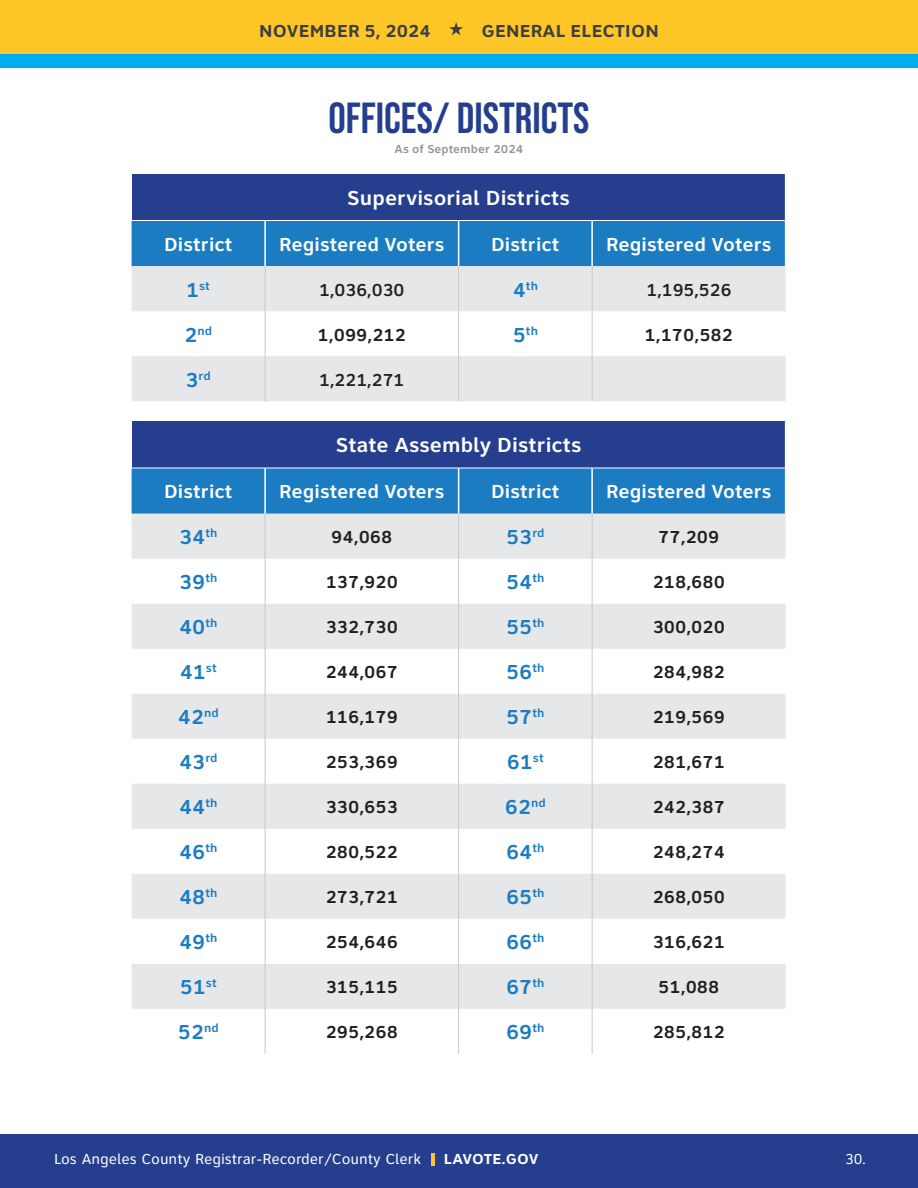
<style>
.page{position:relative;width:918px;height:1188px;background:#fff}
.page>*{position:absolute;margin:0;border:0;box-sizing:border-box;transform-origin:0 0}
.t1{font:43.5px "Bebas Neue";color:#253f8e}
.t2{font:700 21px "Clearview ADA";color:#1c7cc1}
.t3{font:700 21px "Clearview ADA";color:#fff}
.t4{font:700 19.5px "Clearview ADA";color:#fff}
.t5{font:700 18px "Clearview ADA";color:#231f20}
.t6{font:700 18px "Clearview Text";letter-spacing:.015em;color:#3e3e3f}
.t7{font:500 18px "Clearview Text";color:#231f20}
.t8{font:15px "Clearview Text";color:#fff}
.t9{font:700 15px "Clearview Text";color:#fff}
.t10{font:15px "Clearview ADA";color:#fff}
.t11{font:700 12.3px "Clearview ADA";color:#1c7cc1}
.t12{font:700 12px "Clearview ADA";color:#939598}
.s1{font-size:21px}
</style>
<div class="page">
<div style="left:0;top:1134px;width:918px;height:54px;background:#253f8e"></div>
<div style="left:0;top:0;width:918px;height:54px;background:#fec627"></div>
<div style="left:0;top:54px;width:918px;height:14px;background:#00aeef"></div>
<svg style="left:449px;top:22px;width:14px;height:13px"></svg>
<svg style="left:431px;top:1153px;width:3px;height:13px"></svg>
<div style="left:132px;top:174px;width:654px;height:46px;background:#253f8e"></div>
<div style="left:132px;top:221px;width:653px;height:45px;background:#1c7cc1"></div>
<svg style="left:132px;top:266px;width:654px;height:135px;fill:#e6e7e9"></svg>
<hr style="left:785px;top:174px;width:1px;height:46px;background:#fff">
<hr style="left:264px;top:221px;width:2px;height:45px;background:#fff">
<hr style="left:458px;top:221px;width:1px;height:45px;background:#fff">
<hr style="left:591px;top:221px;width:2px;height:45px;background:#fff">
<hr style="left:265px;top:266px;width:1px;height:45px;background:#c7c8ca">
<hr style="left:458px;top:266px;width:1px;height:45px;background:#c7c8ca">
<hr style="left:265px;top:311px;width:1px;height:45px;background:#c7c8ca">
<hr style="left:265px;top:356px;width:1px;height:45px;background:#c7c8ca">
<hr style="left:458px;top:356px;width:1px;height:45px;background:#c7c8ca">
<hr style="left:458px;top:311px;width:1px;height:45px;background:#c7c8ca">
<hr style="left:592px;top:311px;width:1px;height:45px;background:#c7c8ca">
<hr style="left:592px;top:266px;width:1px;height:45px;background:#c7c8ca">
<hr style="left:592px;top:356px;width:1px;height:45px;background:#c7c8ca">
<div style="left:132px;top:421px;width:654px;height:47px;background:#253f8e"></div>
<div style="left:132px;top:469px;width:653px;height:45px;background:#1c7cc1"></div>
<svg style="left:132px;top:514px;width:654px;height:495px;fill:#e6e7e9"></svg>
<svg style="left:132px;top:919px;width:654px;height:45px"></svg>
<hr style="left:785px;top:421px;width:1px;height:47px;background:#fff">
<hr style="left:264px;top:468px;width:2px;height:46px;background:#fff">
<hr style="left:458px;top:468px;width:1px;height:46px;background:#fff">
<hr style="left:591px;top:468px;width:2px;height:46px;background:#fff">
<hr style="left:265px;top:514px;width:1px;height:45px;background:#c7c8ca">
<hr style="left:265px;top:559px;width:1px;height:45px;background:#c7c8ca">
<hr style="left:265px;top:604px;width:1px;height:45px;background:#c7c8ca">
<hr style="left:265px;top:649px;width:1px;height:45px;background:#c7c8ca">
<hr style="left:265px;top:694px;width:1px;height:45px;background:#c7c8ca">
<hr style="left:265px;top:739px;width:1px;height:45px;background:#c7c8ca">
<hr style="left:265px;top:784px;width:1px;height:45px;background:#c7c8ca">
<hr style="left:265px;top:829px;width:1px;height:45px;background:#c7c8ca">
<hr style="left:265px;top:874px;width:1px;height:45px;background:#c7c8ca">
<hr style="left:265px;top:919px;width:1px;height:45px;background:#c7c8ca">
<hr style="left:265px;top:964px;width:1px;height:45px;background:#c7c8ca">
<hr style="left:265px;top:1009px;width:1px;height:45px;background:#c7c8ca">
<hr style="left:458px;top:514px;width:1px;height:45px;background:#c7c8ca">
<hr style="left:592px;top:514px;width:1px;height:45px;background:#c7c8ca">
<hr style="left:458px;top:559px;width:1px;height:45px;background:#c7c8ca">
<hr style="left:592px;top:559px;width:1px;height:45px;background:#c7c8ca">
<hr style="left:458px;top:604px;width:1px;height:45px;background:#c7c8ca">
<hr style="left:592px;top:604px;width:1px;height:45px;background:#c7c8ca">
<hr style="left:458px;top:649px;width:1px;height:45px;background:#c7c8ca">
<hr style="left:592px;top:649px;width:1px;height:45px;background:#c7c8ca">
<hr style="left:458px;top:694px;width:1px;height:45px;background:#c7c8ca">
<hr style="left:592px;top:694px;width:1px;height:45px;background:#c7c8ca">
<hr style="left:458px;top:739px;width:1px;height:45px;background:#c7c8ca">
<hr style="left:592px;top:739px;width:1px;height:45px;background:#c7c8ca">
<hr style="left:458px;top:784px;width:1px;height:45px;background:#c7c8ca">
<hr style="left:592px;top:784px;width:1px;height:45px;background:#c7c8ca">
<hr style="left:458px;top:829px;width:1px;height:45px;background:#c7c8ca">
<hr style="left:592px;top:829px;width:1px;height:45px;background:#c7c8ca">
<hr style="left:458px;top:874px;width:1px;height:45px;background:#c7c8ca">
<hr style="left:592px;top:874px;width:1px;height:45px;background:#c7c8ca">
<hr style="left:458px;top:919px;width:1px;height:45px;background:#c7c8ca">
<hr style="left:592px;top:919px;width:1px;height:45px;background:#c7c8ca">
<hr style="left:458px;top:964px;width:1px;height:45px;background:#c7c8ca">
<hr style="left:592px;top:964px;width:1px;height:45px;background:#c7c8ca">
<hr style="left:458px;top:1009px;width:1px;height:45px;background:#c7c8ca">
<hr style="left:592px;top:1009px;width:1px;height:45px;background:#c7c8ca">
<p class="t6" style="left:259px;top:20px;width:173px">NOVEMBER 5, 2024</p>
<p class="t6" style="left:482px;top:20px;width:179px">GENERAL ELECTION</p>
<p class="t1" style="left:329px;top:93px;width:262px">OFFICES/ DISTRICTS</p>
<p class="t12" style="left:395px;top:141px;width:130px">As of September 2024</p>
<p class="t3" style="left:347px;top:184px;width:224px">Supervisorial Districts</p>
<p class="t4" style="left:164px;top:231px;width:70px">District</p>
<p class="t4" style="left:279px;top:231px;width:167px">Registered Voters</p>
<p class="t4" style="left:491px;top:231px;width:70px">District</p>
<p class="t4" style="left:606px;top:231px;width:167px">Registered Voters</p>
<p class="t11" style="left:186px;top:277px;width:26px"><span class="s1">1</span>st</p>
<p class="t7" style="left:319px;top:279px;width:87px">1,036,030</p>
<p class="t11" style="left:513px;top:277px;width:27px"><span class="s1">4</span>th</p>
<p class="t7" style="left:646px;top:279px;width:87px">1,195,526</p>
<p class="t11" style="left:184px;top:322px;width:29px"><span class="s1">2</span>nd</p>
<p class="t5" style="left:318px;top:322px;width:90px">1,099,212</p>
<p class="t11" style="left:513px;top:322px;width:27px"><span class="s1">5</span>th</p>
<p class="t5" style="left:645px;top:322px;width:90px">1,170,582</p>
<p class="t11" style="left:186px;top:367px;width:27px"><span class="s1">3</span>rd</p>
<p class="t7" style="left:319px;top:369px;width:87px">1,221,271</p>
<p class="t3" style="left:336px;top:431px;width:247px">State Assembly Districts</p>
<p class="t4" style="left:164px;top:479px;width:70px">District</p>
<p class="t4" style="left:279px;top:479px;width:167px">Registered Voters</p>
<p class="t4" style="left:491px;top:479px;width:70px">District</p>
<p class="t4" style="left:606px;top:479px;width:167px">Registered Voters</p>
<p class="t2" style="left:179px;top:523px;width:40px">34<sup>th</sup></p>
<p class="t5" style="left:331px;top:525px;width:63px">94,068</p>
<p class="t2" style="left:506px;top:523px;width:40px">53<sup>rd</sup></p>
<p class="t5" style="left:658px;top:525px;width:63px">77,209</p>
<p class="t2" style="left:179px;top:568px;width:40px">39<sup>th</sup></p>
<p class="t5" style="left:326px;top:570px;width:74px">137,920</p>
<p class="t2" style="left:506px;top:568px;width:40px">54<sup>th</sup></p>
<p class="t5" style="left:653px;top:570px;width:74px">218,680</p>
<p class="t2" style="left:179px;top:613px;width:40px">40<sup>th</sup></p>
<p class="t5" style="left:326px;top:615px;width:74px">332,730</p>
<p class="t2" style="left:506px;top:613px;width:40px">55<sup>th</sup></p>
<p class="t5" style="left:653px;top:615px;width:74px">300,020</p>
<p class="t2" style="left:180px;top:658px;width:39px">41<sup>st</sup></p>
<p class="t5" style="left:326px;top:660px;width:74px">244,067</p>
<p class="t2" style="left:506px;top:658px;width:40px">56<sup>th</sup></p>
<p class="t5" style="left:653px;top:660px;width:74px">284,982</p>
<p class="t2" style="left:178px;top:703px;width:42px">42<sup>nd</sup></p>
<p class="t5" style="left:326px;top:705px;width:74px">116,179</p>
<p class="t2" style="left:506px;top:703px;width:40px">57<sup>th</sup></p>
<p class="t5" style="left:653px;top:705px;width:74px">219,569</p>
<p class="t2" style="left:179px;top:748px;width:40px">43<sup>rd</sup></p>
<p class="t5" style="left:326px;top:750px;width:74px">253,369</p>
<p class="t2" style="left:507px;top:748px;width:39px">61<sup>st</sup></p>
<p class="t5" style="left:653px;top:750px;width:74px">281,671</p>
<p class="t2" style="left:179px;top:793px;width:40px">44<sup>th</sup></p>
<p class="t5" style="left:326px;top:795px;width:74px">330,653</p>
<p class="t2" style="left:505px;top:793px;width:42px">62<sup>nd</sup></p>
<p class="t5" style="left:653px;top:795px;width:74px">242,387</p>
<p class="t2" style="left:179px;top:838px;width:40px">46<sup>th</sup></p>
<p class="t5" style="left:326px;top:840px;width:74px">280,522</p>
<p class="t2" style="left:506px;top:838px;width:40px">64<sup>th</sup></p>
<p class="t5" style="left:653px;top:840px;width:74px">248,274</p>
<p class="t2" style="left:179px;top:883px;width:40px">48<sup>th</sup></p>
<p class="t5" style="left:326px;top:885px;width:74px">273,721</p>
<p class="t2" style="left:506px;top:883px;width:40px">65<sup>th</sup></p>
<p class="t5" style="left:653px;top:885px;width:74px">268,050</p>
<p class="t2" style="left:179px;top:928px;width:40px">49<sup>th</sup></p>
<p class="t5" style="left:326px;top:930px;width:74px">254,646</p>
<p class="t2" style="left:506px;top:928px;width:40px">66<sup>th</sup></p>
<p class="t5" style="left:653px;top:930px;width:74px">316,621</p>
<p class="t2" style="left:180px;top:973px;width:39px">51<sup>st</sup></p>
<p class="t5" style="left:326px;top:975px;width:74px">315,115</p>
<p class="t2" style="left:506px;top:973px;width:40px">67<sup>th</sup></p>
<p class="t5" style="left:658px;top:975px;width:63px">51,088</p>
<p class="t2" style="left:178px;top:1018px;width:42px">52<sup>nd</sup></p>
<p class="t5" style="left:326px;top:1020px;width:74px">295,268</p>
<p class="t2" style="left:506px;top:1018px;width:40px">69<sup>th</sup></p>
<p class="t5" style="left:653px;top:1020px;width:74px">285,812</p>
<p class="t8" style="left:54px;top:1151px;width:369px">Los Angeles County Registrar-Recorder/County Clerk</p>
<p class="t9" style="left:444px;top:1151px;width:96px">LAVOTE.GOV</p>
<p class="t10" style="left:845px;top:1150px;width:22px">30.</p>
</div>
